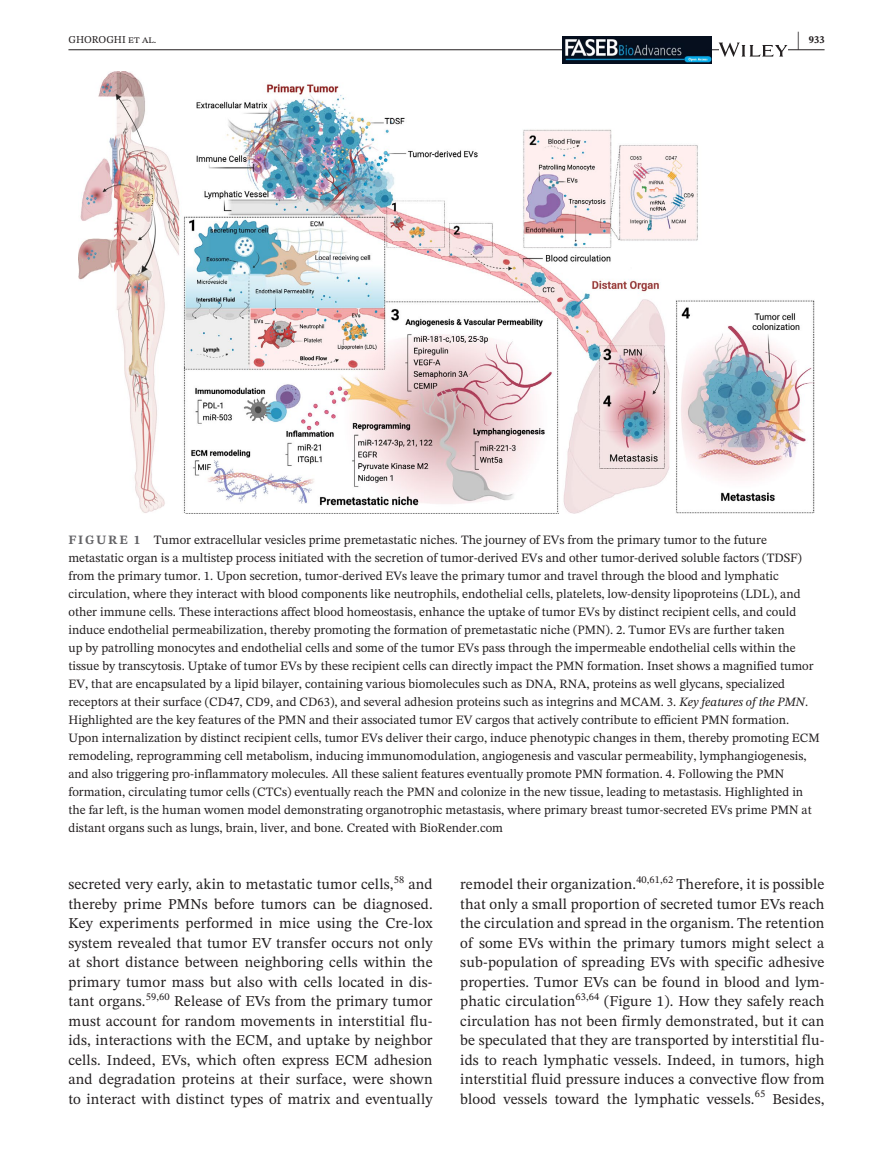
<style>
.page{position:relative;width:893px;height:1174px;background:#fff}
.page>*{position:absolute;margin:0;border:0;box-sizing:border-box;transform-origin:0 0}
.t1{font:700 21px "STIX Two Text";color:#231f20;scale:.42 1}
.t2{font:15px/19.5px "STIX Two Text";letter-spacing:.01em;color:#231f20;text-align:justify}
.t3{font:12.75px/18px "STIX Two Text";color:#231f20}
.t4{font:10.5px "STIX Two Text";letter-spacing:.005em;color:#231f20}
.t5{font:700 10.5px "STIX Two Text";color:#231f20}
.s1{font-weight:700;color:#636366}
.s2{font-style:italic}
</style>
<div class="page">
<hr style="left:68px;top:49px;width:756px;height:1px;background:#231f20">
<img style="left:562px;top:36px;width:149px;height:27px">
<svg style="left:719px;top:43px;width:68px;height:14px"></svg>
<img style="left:79px;top:71px;width:735px;height:442px">
<h1 class="t1" style="left:797px;top:24px;width:8px">|</h1>
<p class="t4" style="left:68px;top:32px;width:90px">GHOROGHI et al.</p>
<p class="t5" style="left:809px;top:32px;width:17px">933</p>
<p class="t3" style="left:68px;top:531px;width:753px"><span class="s1">FIGURE 1</span> Tumor extracellular vesicles prime premetastatic niches. The journey of EVs from the primary tumor to the future metastatic organ is a multistep process initiated with the secretion of tumor-derived EVs and other tumor-derived soluble factors (TDSF) from the primary tumor. 1. Upon secretion, tumor-derived EVs leave the primary tumor and travel through the blood and lymphatic circulation, where they interact with blood components like neutrophils, endothelial cells, platelets, low-density lipoproteins (LDL), and other immune cells. These interactions affect blood homeostasis, enhance the uptake of tumor EVs by distinct recipient cells, and could induce endothelial permeabilization, thereby promoting the formation of premetastatic niche (PMN). 2. Tumor EVs are further taken<br>up by patrolling monocytes and endothelial cells and some of the tumor EVs pass through the impermeable endothelial cells within the tissue by transcytosis. Uptake of tumor EVs by these recipient cells can directly impact the PMN formation. Inset shows a magnified tumor EV, that are encapsulated by a lipid bilayer, containing various biomolecules such as DNA, RNA, proteins as well glycans, specialized receptors at their surface (CD47, CD9, and CD63), and several adhesion proteins such as integrins and MCAM. 3. <span class="s2">Key features of the PMN</span>.<br>Highlighted are the key features of the PMN and their associated tumor EV cargos that actively contribute to efficient PMN formation.<br>Upon internalization by distinct recipient cells, tumor EVs deliver their cargo, induce phenotypic changes in them, thereby promoting ECM remodeling, reprogramming cell metabolism, inducing immunomodulation, angiogenesis and vascular permeability, lymphangiogenesis, and also triggering pro-inflammatory molecules. All these salient features eventually promote PMN formation. 4. Following the PMN formation, circulating tumor cells (CTCs) eventually reach the PMN and colonize in the new tissue, leading to metastasis. Highlighted in the far left, is the human women model demonstrating organotrophic metastasis, where primary breast tumor-secreted EVs prime PMN at distant organs such as lungs, brain, liver, and bone. Created with BioRender.com</p>
<p class="t2" style="left:68px;top:874px;width:327px">secreted very early, akin to metastatic tumor cells,</p>
<p class="t4" style="left:394px;top:871px;width:12px">58</p>
<p class="t2" style="left:68px;top:874px;width:366px;text-indent:340px">and thereby prime PMNs before tumors can be diagnosed.<br>Key experiments performed in mice using the Cre-lox system revealed that tumor EV transfer occurs not only at short distance between neighboring cells within the primary tumor mass but also with cells located in dis&shy;tant organs.</p>
<p class="t4" style="left:146px;top:988px;width:25px">59,60</p>
<p class="t2" style="left:68px;top:991px;width:366px;text-indent:106px">Release of EVs from the primary tumor must account for random movements in interstitial flu&shy;ids, interactions with the ECM, and uptake by neighbor cells. Indeed, EVs, which often express ECM adhesion and degradation proteins at their surface, were shown to interact with distinct types of matrix and eventually</p>
<p class="t2" style="left:460px;top:874px;width:177px">remodel their organization.</p>
<p class="t4" style="left:636px;top:871px;width:39px">40,61,62</p>
<p class="t2" style="left:460px;top:874px;width:366px;text-indent:216px">Therefore, it is possible that only a small proportion of secreted tumor EVs reach the circulation and spread in the organism. The retention of some EVs within the primary tumors might select a sub-population of spreading EVs with specific adhesive properties. Tumor EVs can be found in blood and lym&shy;phatic circulation</p>
<p class="t4" style="left:576px;top:988px;width:25px">63,64</p>
<p class="t2" style="left:460px;top:991px;width:366px;text-indent:144px">(Figure 1). How they safely reach circulation has not been firmly demonstrated, but it can be speculated that they are transported by interstitial flu&shy;ids to reach lymphatic vessels. Indeed, in tumors, high interstitial fluid pressure induces a convective flow from blood vessels toward the lymphatic vessels.</p>
<p class="t4" style="left:755px;top:1086px;width:12px">65</p>
<p class="t2" style="left:772px;top:1089px;width:54px">Besides,</p>
</div>
